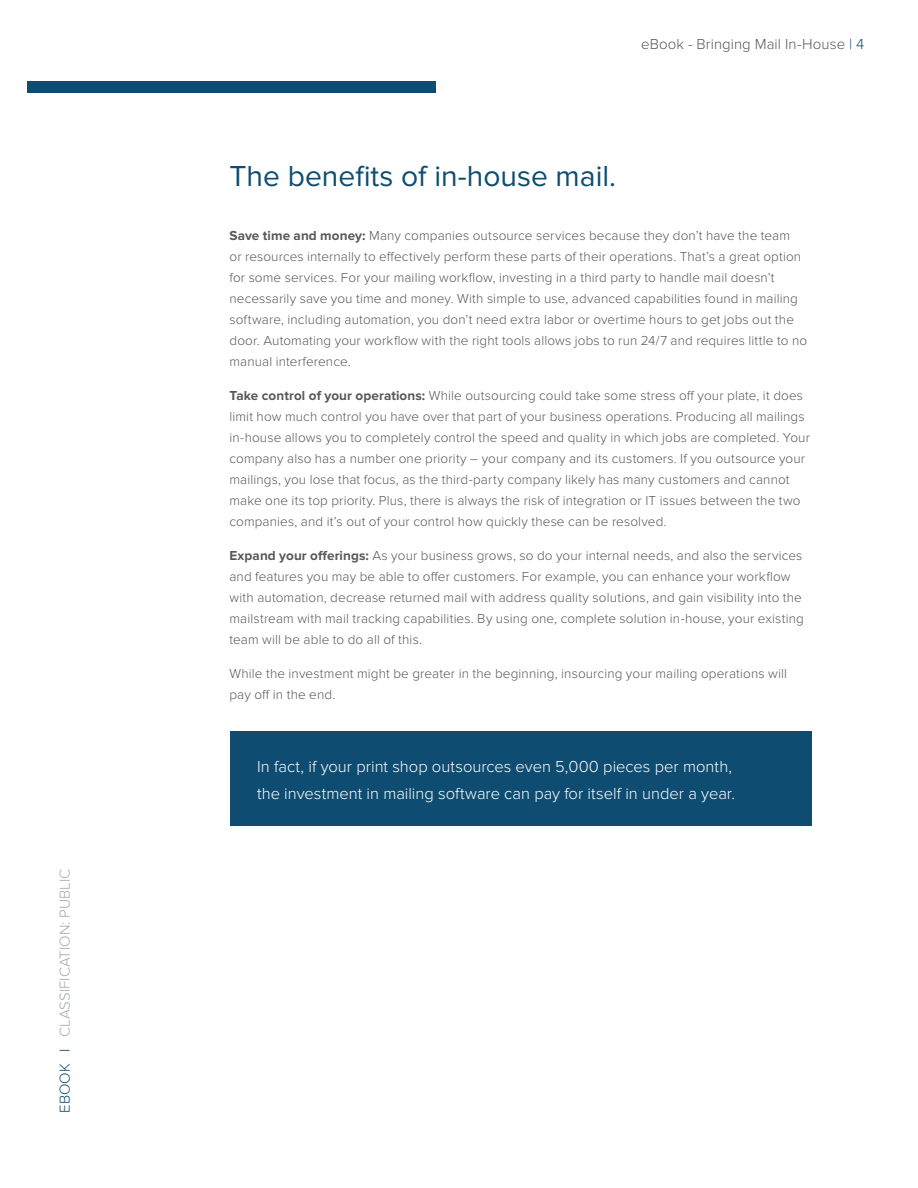
<style>
.page{position:relative;width:918px;height:1188px;background:#fff}
.page>*{position:absolute;margin:0;border:0;box-sizing:border-box;transform-origin:0 0}
.t1{font:30px "Proxima Nova";color:#0e4d71}
.t2{font:300 16.5px/27px "Proxima Nova";color:#fff}
.t3{font:300 15px "Proxima Nova";letter-spacing:.005em;color:#57585a}
.t4{font:300 15px "Proxima Nova";color:#a4aaad}
.t5{font:300 13.5px/21px "Proxima Nova";letter-spacing:.01em;color:#57585a}
.s1{color:#0e4d71}
.s2{font-weight:700}
</style>
<div class="page">
<div style="left:27px;top:81px;width:408px;height:11px;background:#0e4d71"></div>
<div style="left:230px;top:732px;width:581px;height:94px;background:#0e4d71"></div>
<p class="t4" style="left:56px;top:1113px;width:246px;rotate:-90deg"><span class="s1">EBOOK I</span> CLASSIFICATION: PUBLIC</p>
<p class="t3" style="left:641px;top:35px;width:225px">eBook - Bringing Mail In-House <span class="s1">| 4</span></p>
<h2 class="t1" style="left:230px;top:158px;width:388px">The benefts of in-house mail.</h2>
<p class="t5" style="left:230px;top:226px;width:579px"><span class="s2">Save time and money:</span> Many companies outsource services because they don’t have the team<br>or resources internally to efectively perform these parts of their operations. That’s a great option for some services. For your mailing workfow, investing in a third party to handle mail doesn’t necessarily save you time and money. With simple to use, advanced capabilities found in mailing software, including automation, you don’t need extra labor or overtime hours to get jobs out the door. Automating your workfow with the right tools allows jobs to run 24/7 and requires little to no manual interference.</p>
<p class="t5" style="left:230px;top:385px;width:582px"><span class="s2">Take control of your operations:</span> While outsourcing could take some stress of your plate, it does limit how much control you have over that part of your business operations. Producing all mailings in-house allows you to completely control the speed and quality in which jobs are completed. Your company also has a number one priority – your company and its customers. If you outsource your mailings, you lose that focus, as the third-party company likely has many customers and cannot make one its top priority. Plus, there is always the risk of integration or IT issues between the two companies, and it’s out of your control how quickly these can be resolved.</p>
<p class="t5" style="left:230px;top:545px;width:576px"><span class="s2">Expand your oferings:</span> As your business grows, so do your internal needs, and also the services and features you may be able to ofer customers. For example, you can enhance your workfow with automation, decrease returned mail with address quality solutions, and gain visibility into the mailstream with mail tracking capabilities. By using one, complete solution in-house, your existing team will be able to do all of this.</p>
<p class="t5" style="left:230px;top:663px;width:559px">While the investment might be greater in the beginning, insourcing your mailing operations will pay of in the end.</p>
<p class="t2" style="left:257px;top:753px;width:479px">In fact, if your print shop outsources even 5,000 pieces per month, the investment in mailing software can pay for itself in under a year.</p>
</div>
